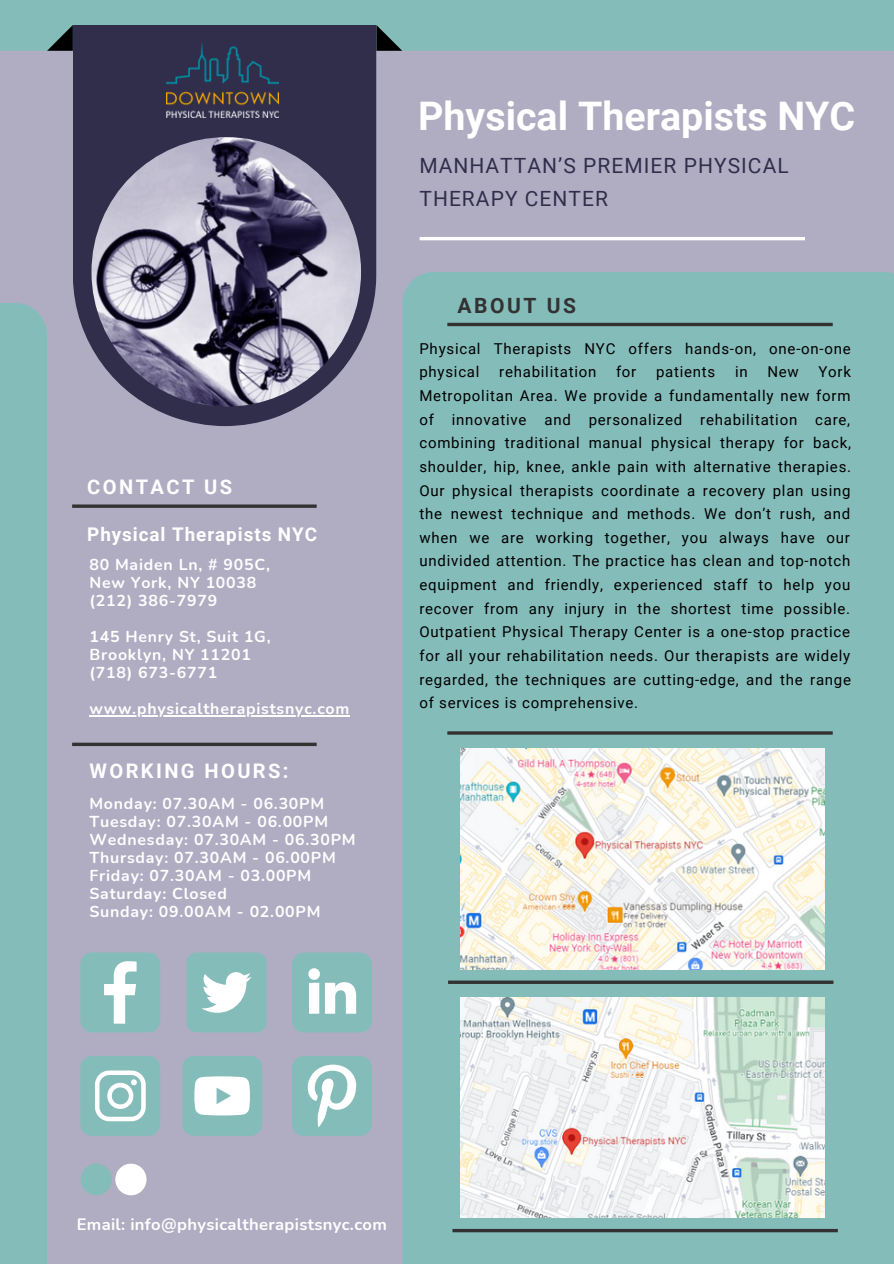
<style>
.page{position:relative;width:894px;height:1264px;background:#fff}
.page>*{position:absolute;margin:0;border:0;box-sizing:border-box;transform-origin:0 0}
.t1{font:700 39.3px "Roboto";color:#fff}
.t2{font:21px "Roboto";letter-spacing:.05em;color:#302e4b}
.t3{font:700 21px "Roboto";letter-spacing:.12em;color:#323232}
.t4{font:700 20.1px "Roboto";letter-spacing:.12em;color:#fff}
.t5{font:700 18.9px "Roboto";letter-spacing:.05em;color:#fff}
.t6{font:700 16.5px "Nunito";letter-spacing:.02em;color:#fff}
.t7{font:700 15.9px "Nunito";letter-spacing:.05em;color:#fff}
.t8{font:15px/23.7px "Roboto";letter-spacing:.05em;color:#000}
</style>
<div class="page">
<div style="left:0;top:0;width:893px;height:1263px;background:#b0adc3"></div>
<div style="left:402px;top:272px;width:491px;height:991px;background:#84bcba"></div>
<div style="left:0;top:303px;width:47px;height:960px;background:#84bcba"></div>
<div style="left:0;top:0;width:893px;height:51px;background:#84bcba"></div>
<svg style="left:47px;top:25px;width:26px;height:26px"></svg>
<svg style="left:376px;top:25px;width:26px;height:26px"></svg>
<svg style="left:73px;top:25px;width:303px;height:401px;fill:#302e4b"></svg>
<img style="left:91px;top:137px;width:270px;height:269px;border-radius:50%">
<svg style="left:72px;top:742px;width:244px;height:4px"></svg>
<svg style="left:72px;top:504px;width:244px;height:4px"></svg>
<hr style="left:448px;top:980px;width:385px;height:3px;background:#323232">
<hr style="left:447px;top:731px;width:385px;height:3px;background:#323232">
<hr style="left:447px;top:323px;width:385px;height:3px;background:#323232">
<hr style="left:419px;top:237px;width:385px;height:3px;background:#fff">
<img style="left:167px;top:42px;width:111px;height:76px">
<svg style="left:452px;top:1228px;width:385px;height:4px;background:#445150"></svg>
<img style="left:460px;top:748px;width:364px;height:221px">
<img style="left:460px;top:997px;width:364px;height:220px">
<svg style="left:80px;top:952px;width:80px;height:80px;background:#98c6c5"></svg>
<div style="left:186px;top:952px;width:80px;height:80px;background:#84bcba;border-radius:10px"></div>
<svg style="left:202px;top:972px;width:49px;height:40px"></svg>
<svg style="left:292px;top:952px;width:80px;height:80px;background:#9ac7c6"></svg>
<svg style="left:80px;top:1056px;width:80px;height:79px;background:#99c7c5"></svg>
<svg style="left:182px;top:1056px;width:80px;height:79px;background:#aad0cf"></svg>
<svg style="left:292px;top:1056px;width:80px;height:79px;background:#9bc8c6"></svg>
<svg style="left:81px;top:1163px;width:65px;height:32px"></svg>
<hr style="left:89px;top:715px;width:261px;height:1px;background:#fff">
<p class="t4" style="left:87px;top:475px;width:146px">CONTACT US</p>
<p class="t5" style="left:87px;top:523px;width:231px">Physical Therapists NYC</p>
<p class="t7" style="left:89px;top:554px;width:182px">80 Maiden Ln, # 905C,</p>
<p class="t7" style="left:89px;top:572px;width:168px">New York, NY 10038</p>
<p class="t7" style="left:89px;top:590px;width:129px">(212) 386-7979</p>
<p class="t7" style="left:89px;top:626px;width:183px">145 Henry St, Suit 1G,</p>
<p class="t7" style="left:89px;top:644px;width:163px">Brooklyn, NY 11201</p>
<p class="t7" style="left:89px;top:662px;width:129px">(718) 673-6771</p>
<p class="t7" style="left:89px;top:698px;width:261px">www.physicaltherapistsnyc.com</p>
<p class="t4" style="left:89px;top:759px;width:201px">WORKING HOURS:</p>
<p class="t7" style="left:89px;top:792px;width:236px">Monday: 07.30AM - 06.30PM</p>
<p class="t7" style="left:89px;top:810px;width:240px">Tuesday: 07.30AM - 06.00PM</p>
<p class="t7" style="left:89px;top:828px;width:268px">Wednesday: 07.30AM - 06.30PM</p>
<p class="t7" style="left:89px;top:846px;width:248px">Thursday: 07.30AM - 06.00PM</p>
<p class="t7" style="left:89px;top:864px;width:223px">Friday: 07.30AM - 03.00PM</p>
<p class="t7" style="left:89px;top:882px;width:139px">Saturday: Closed</p>
<p class="t7" style="left:89px;top:900px;width:232px">Sunday: 09.00AM - 02.00PM</p>
<p class="t1" style="left:418px;top:93px;width:438px">Physical Therapists NYC</p>
<p class="t2" style="left:419px;top:154px;width:371px">MANHATTAN’S PREMIER PHYSICAL</p>
<p class="t2" style="left:419px;top:186px;width:190px">THERAPY CENTER</p>
<p class="t3" style="left:457px;top:293px;width:120px">ABOUT US</p>
<p class="t8" style="left:419px;top:336px;width:432px">Physical Therapists NYC offers hands-on, one-on-one physical</p>
<p class="t8" style="left:499px;top:360px;width:98px">rehabilitation</p>
<p class="t8" style="left:616px;top:360px;width:22px">for</p>
<p class="t8" style="left:656px;top:360px;width:61px">patients</p>
<p class="t8" style="left:734px;top:360px;width:14px">in</p>
<p class="t8" style="left:767px;top:360px;width:33px">New</p>
<p class="t8" style="left:419px;top:360px;width:433px;text-align:justify;text-indent:399px">York Metropolitan Area. We provide a fundamentally new form of innovative and personalized rehabilitation care, combining traditional manual physical therapy for back, shoulder, hip, knee, ankle pain with alternative therapies.<br>Our physical therapists coordinate a recovery plan using the newest technique and methods. We don’t rush, and when we are working together, you always have our undivided attention. The practice has clean and top-notch equipment and friendly, experienced staff to help you recover from any injury in the shortest time possible.<br>Outpatient Physical Therapy Center is a one-stop practice for all your rehabilitation needs. Our therapists are widely regarded, the techniques are cutting-edge, and the range of services is comprehensive.</p>
<p class="t6" style="left:77px;top:1213px;width:311px">Email: info@physicaltherapistsnyc.com</p>
</div>
